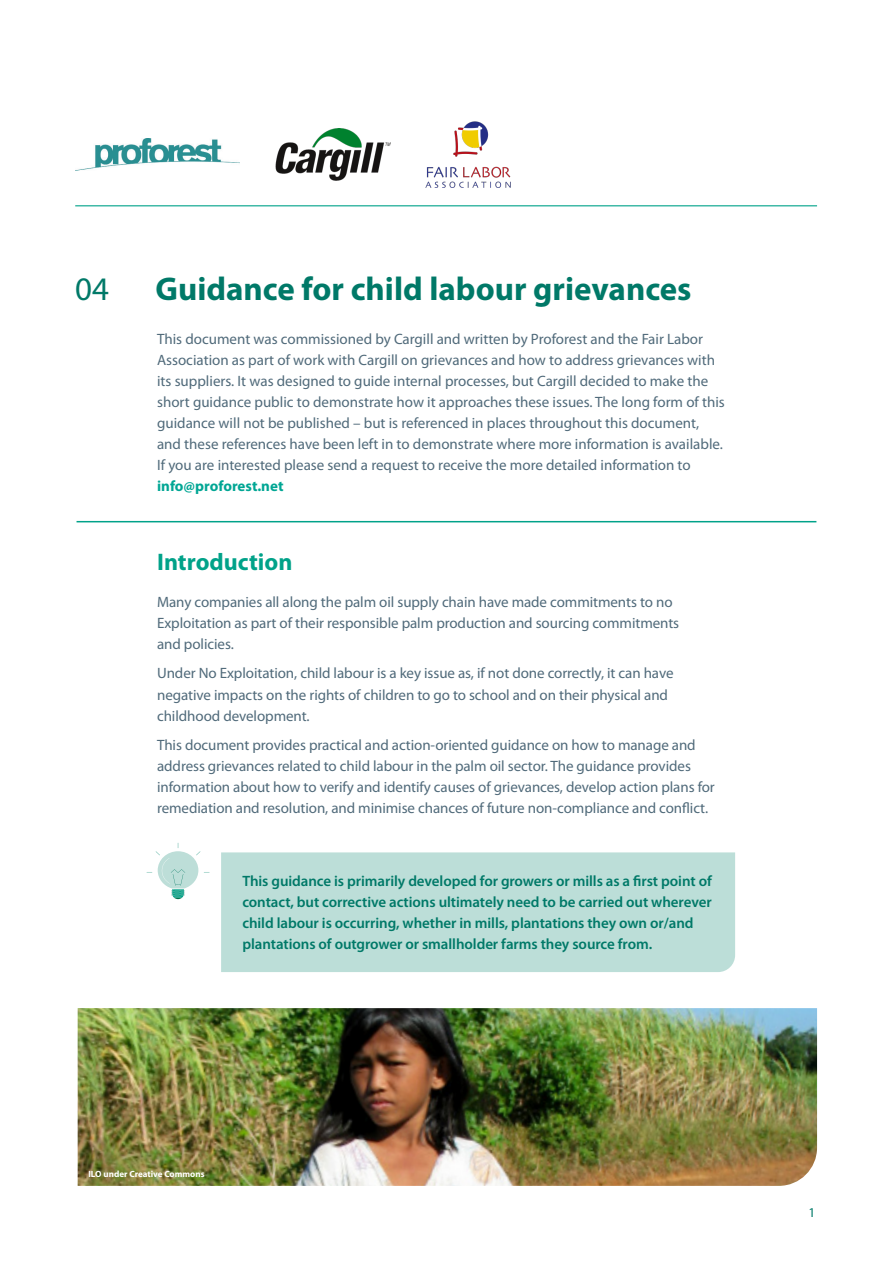
<style>
.page{position:relative;width:893px;height:1263px;background:#fff}
.page>*{position:absolute;margin:0;border:0;box-sizing:border-box;transform-origin:0 0}
.Front_Page_Title{font:700 33px "Myriad Pro";color:#007968}
.Front_Page_Title-2{font:33px "Myriad Pro";color:#007968}
.Heading__16pt{font:700 24px "Myriad Pro";color:#00a289}
.Main_Text__10pt{font:15px/21px "Myriad Pro";letter-spacing:-.005em;color:#506a7a}
.Box_Text__White{font:600 15px/21px "Myriad Pro";letter-spacing:-.005em;color:#007968}
.t1{font:13.5px "Myriad Pro";color:#007968}
.Address{font:700 9px "Myriad Pro";color:#fff}
.s1{font-weight:700;color:#00a694}
</style>
<div class="page">
<img style="left:78px;top:1008px;width:739px;height:178px">
<img style="left:77px;top:138px;width:163px;height:32px">
<img style="left:275px;top:129px;width:115px;height:51px">
<hr style="left:75px;top:205px;width:742px;height:1px;background:#00a289">
<hr style="left:77px;top:521px;width:739px;height:1px;background:#00a289">
<img style="left:426px;top:122px;width:85px;height:65px">
<div style="left:221px;top:852px;width:514px;height:120px;background:#bcded8"></div>
<svg style="left:147px;top:843px;width:63px;height:56px"></svg>
<p class="Front_Page_Title-2" style="left:75px;top:268px;width:35px">04</p>
<p class="Front_Page_Title" style="left:156px;top:267px;width:537px">Guidance for child labour grievances</p>
<p class="Main_Text__10pt" style="left:157px;top:328px;width:569px">This document was commissioned by Cargill and written by Proforest and the Fair Labor Association as part of work with Cargill on grievances and how to address grievances with its suppliers. It was designed to guide internal processes, but Cargill decided to make the short guidance public to demonstrate how it approaches these issues. The long form of this guidance will not be published – but is referenced in places throughout this document, and these references have been left in to demonstrate where more information is available.<br>If you are interested please send a request to receive the more detailed information to <span class="s1">info@proforest.net</span></p>
<p class="Heading__16pt" style="left:157px;top:546px;width:137px">Introduction</p>
<p class="Main_Text__10pt" style="left:157px;top:591px;width:524px">Many companies all along the palm oil supply chain have made commitments to no<br>Exploitation as part of their responsible palm production and sourcing commitments and policies.</p>
<p class="Main_Text__10pt" style="left:157px;top:663px;width:518px">Under No Exploitation, child labour is a key issue as, if not done correctly, it can have negative impacts on the rights of children to go to school and on their physical and childhood development.</p>
<p class="Main_Text__10pt" style="left:157px;top:734px;width:559px">This document provides practical and action-oriented guidance on how to manage and address grievances related to child labour in the palm oil sector. The guidance provides information about how to verify and identify causes of grievances, develop action plans for remediation and resolution, and minimise chances of future non-compliance and conflict.</p>
<p class="Box_Text__White" style="left:242px;top:870px;width:471px">This guidance is primarily developed for growers or mills as a first point of contact, but corrective actions ultimately need to be carried out wherever child labour is occurring, whether in mills, plantations they own or/and plantations of outgrower or smallholder farms they source from.</p>
<p class="Address" style="left:88px;top:1168px;width:118px">ILO under Creative Commons</p>
<p class="t1" style="left:808px;top:1204px;width:8px">1</p>
</div>
